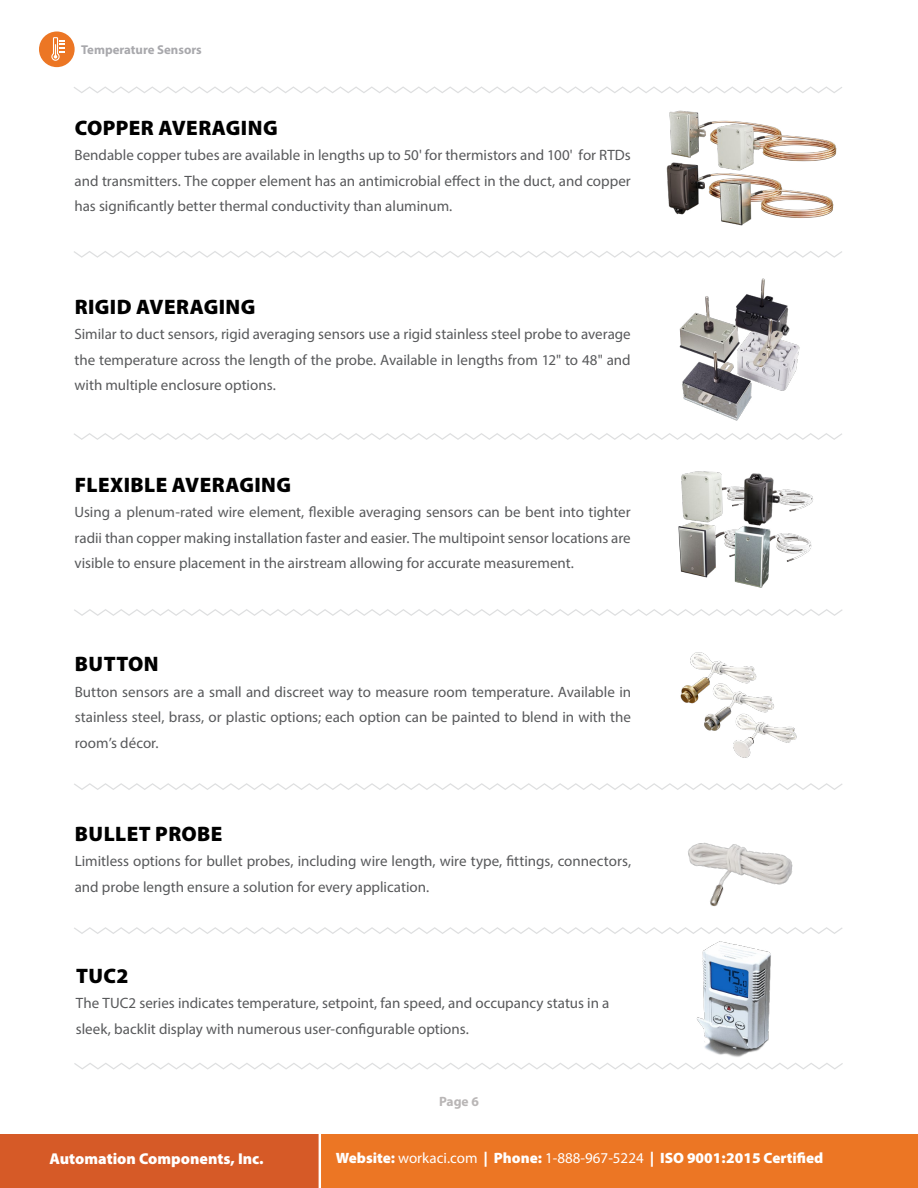
<style>
.page{position:relative;width:918px;height:1188px;background:#fff}
.page>*{position:absolute;margin:0;border:0;box-sizing:border-box;transform-origin:0 0}
.t1{font:900 21px "Myriad Pro";letter-spacing:.02em;color:#000}
.t2{font:900 15.75px "Myriad Pro";color:#fff}
.t3{font:15px/25.5px "Myriad Pro";color:#58595b;text-align:justify}
.t4{font:900 15px "Myriad Pro";color:#fff}
.t5{font:700 13.5px "Myriad Pro";color:#b9b6b6}
.t6{font:700 12.75px "Myriad Pro";color:#a8a8ac}
.s1{font-weight:400}
</style>
<div class="page">
<div style="left:0;top:1134px;width:321px;height:54px;background:#d65a27"></div>
<div style="left:321px;top:1134px;width:597px;height:54px;background:#ec7624"></div>
<hr style="left:319px;top:1134px;width:2px;height:54px;background:#fff">
<svg style="left:74px;top:251px;width:768px;height:7px"></svg>
<svg style="left:74px;top:433px;width:768px;height:7px"></svg>
<svg style="left:74px;top:609px;width:769px;height:7px"></svg>
<svg style="left:74px;top:86px;width:768px;height:7px"></svg>
<svg style="left:74px;top:783px;width:769px;height:7px"></svg>
<svg style="left:74px;top:927px;width:769px;height:7px"></svg>
<svg style="left:74px;top:1063px;width:769px;height:7px"></svg>
<img style="left:696px;top:941px;width:75px;height:116px">
<img style="left:675px;top:842px;width:132px;height:86px">
<img style="left:666px;top:110px;width:171px;height:116px">
<img style="left:679px;top:278px;width:121px;height:143px">
<img style="left:678px;top:471px;width:135px;height:117px">
<img style="left:680px;top:652px;width:117px;height:106px">
<div style="left:39px;top:32px;width:36px;height:35px;background:#ec7624;border-radius:50%"></div>
<svg style="left:51px;top:37px;width:14px;height:24px"></svg>
<p class="t6" style="left:81px;top:41px;width:122px">Temperature Sensors</p>
<h1 class="t1" style="left:75px;top:113px;width:204px">COPPER AVERAGING</h1>
<p class="t3" style="left:75px;top:142px;width:558px">Bendable copper tubes are available in lengths up to 50' for thermistors and 100' for RTDs and transmitters. The copper element has an antimicrobial effect in the duct, and copper has significantly better thermal conductivity than aluminum.</p>
<h1 class="t1" style="left:75px;top:293px;width:182px">RIGID AVERAGING</h1>
<p class="t3" style="left:75px;top:321px;width:558px">Similar to duct sensors, rigid averaging sensors use a rigid stainless steel probe to average the temperature across the length of the probe. Available in lengths from 12" to 48" and with multiple enclosure options.</p>
<h1 class="t1" style="left:75px;top:471px;width:218px">FLEXIBLE AVERAGING</h1>
<p class="t3" style="left:75px;top:499px;width:558px">Using a plenum-rated wire element, flexible averaging sensors can be bent into tighter radii than copper making installation faster and easier. The multipoint sensor locations are visible to ensure placement in the airstream allowing for accurate measurement.</p>
<h1 class="t1" style="left:75px;top:650px;width:85px">BUTTON</h1>
<p class="t3" style="left:75px;top:679px;width:558px">Button sensors are a small and discreet way to measure room temperature. Available in stainless steel, brass, or plastic options; each option can be painted to blend in with the room’s décor.</p>
<h1 class="t1" style="left:75px;top:819px;width:149px">BULLET PROBE</h1>
<p class="t3" style="left:75px;top:848px;width:558px">Limitless options for bullet probes, including wire length, wire type, fittings, connectors, and probe length ensure a solution for every application.</p>
<h1 class="t1" style="left:76px;top:962px;width:54px">TUC2</h1>
<p class="t3" style="left:76px;top:990px;width:535px">The TUC2 series indicates temperature, setpoint, fan speed, and occupancy status in a sleek, backlit display with numerous user-configurable options.</p>
<p class="t5" style="left:439px;top:1092px;width:41px">Page 6</p>
<p class="t2" style="left:49px;top:1148px;width:216px">Automation Components, Inc.</p>
<p class="t4" style="left:336px;top:1148px;width:489px">Website: <span class="s1">workaci.com</span> | Phone: <span class="s1">1-888-967-5224</span> | ISO 9001:2015 Certified</p>
</div>
